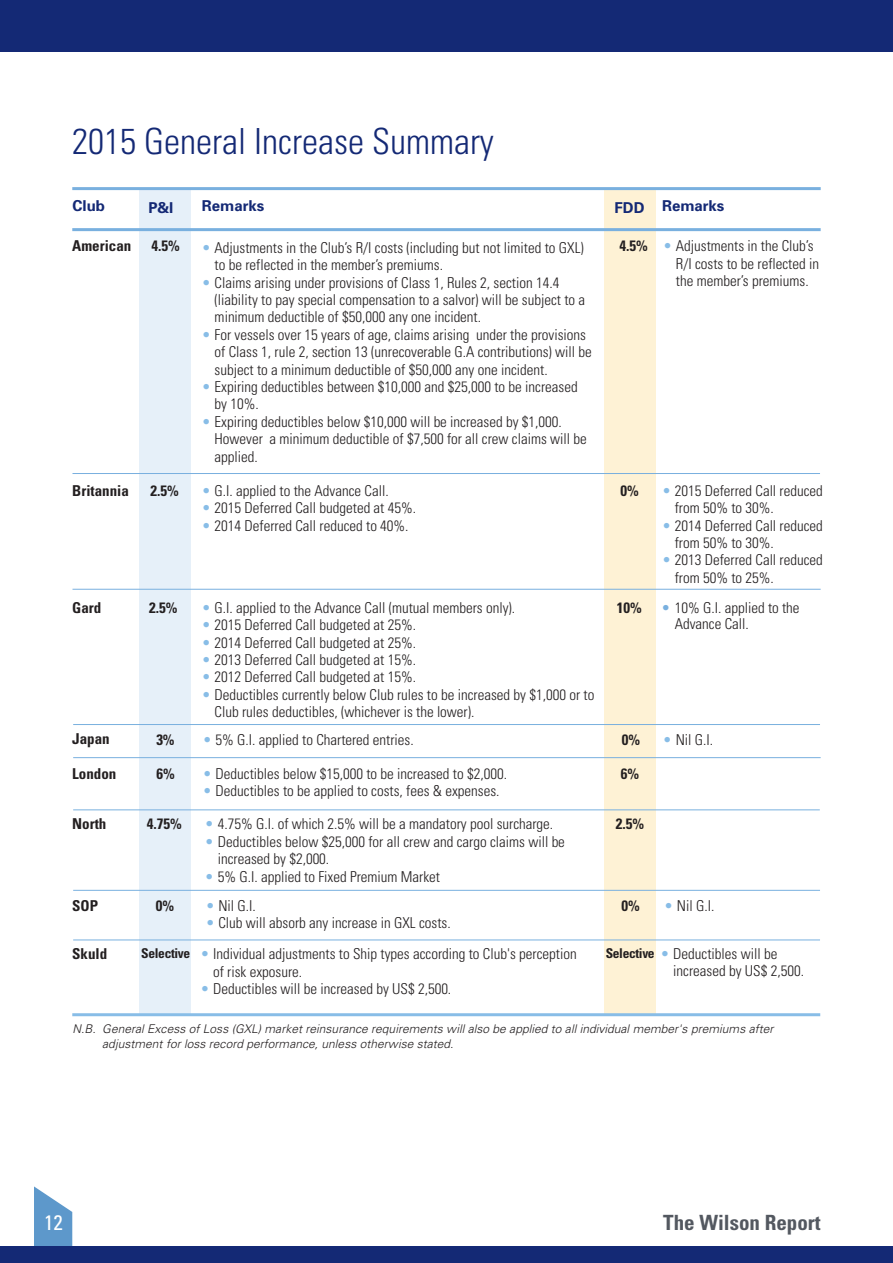
<style>
.page{position:relative;width:893px;height:1263px;background:#fff}
.page>*{position:absolute;margin:0;border:0;box-sizing:border-box;transform-origin:0 0}
.t1{font:300 condensed 36px "Univers";color:#142975}
.t2{font:700 condensed 21px "Univers";color:#535860}
.t3{font:condensed 21px "Univers";color:#fff}
.t4{font:300 condensed 15px/17.4px "Univers";color:#231f20}
.t5{font:700 condensed 15px "Univers";color:#231f20}
.t6{font:700 15px "Univers";color:#142975}
.t7{font:700 condensed 13.5px "Univers";letter-spacing:-.025em;color:#231f20}
.t8{font:italic 300 12px/15px "Univers";letter-spacing:.005em;color:#231f20}
.s1{color:#88bde7}
.s2{font-family:"Trade Gothic";font-stretch:normal;color:#79b0df}
.s3{font-weight:700;font-size:13.5px}
</style>
<div class="page">
<svg style="left:34px;top:1186px;width:38px;height:60px"></svg>
<div style="left:0;top:0;width:893px;height:51px;background:#142975"></div>
<div style="left:0;top:1246px;width:893px;height:17px;background:#142975"></div>
<div style="left:140px;top:189px;width:51px;height:825px;background:#e6f0f9"></div>
<div style="left:605px;top:190px;width:51px;height:824px;background:#fef2d5"></div>
<hr style="left:72px;top:1013px;width:748px;height:3px;background:#88bde7">
<hr style="left:72px;top:187px;width:749px;height:3px;background:#79b0df">
<hr style="left:72px;top:228px;width:749px;height:3px;background:#79b0df">
<hr style="left:73px;top:939px;width:747px;height:1px;background:#79b0df">
<hr style="left:73px;top:890px;width:747px;height:1px;background:#79b0df">
<hr style="left:73px;top:809px;width:747px;height:1px;background:#79b0df">
<hr style="left:73px;top:757px;width:748px;height:1px;background:#79b0df">
<hr style="left:73px;top:724px;width:747px;height:1px;background:#79b0df">
<hr style="left:72px;top:473px;width:748px;height:1px;background:#79b0df">
<hr style="left:72px;top:589px;width:749px;height:1px;background:#79b0df">
<h1 class="t1" style="left:72px;top:128px;width:423px">2015 General Increase Summary</h1>
<p class="t6" style="left:73px;top:201px;width:34px">Club</p>
<p class="t6" style="left:148px;top:202px;width:26px">P&amp;I</p>
<p class="t6" style="left:202px;top:201px;width:64px">Remarks</p>
<p class="t6" style="left:615px;top:201px;width:111px">FDD Remarks</p>
<p class="t5" style="left:72px;top:240px;width:61px">American</p>
<p class="t5" style="left:152px;top:240px;width:30px">4.5%</p>
<p class="t4" style="left:202px;top:240px;width:383px"><span class="s1">•</span> Adjustments in the Club’s R/I costs (including but not limited to GXL)</p>
<p class="t5" style="left:619px;top:240px;width:30px">4.5%</p>
<p class="t4" style="left:215px;top:257px;width:230px">to be reflected in the member’s premiums.</p>
<p class="t4" style="left:215px;top:275px;width:372px;text-indent:-13px"><span class="s1">•</span> Claims arising under provisions of Class 1, Rules 2, section 14.4 (liability to pay special compensation to a salvor) will be subject to a minimum deductible of $50,000 any one incident.</p>
<p class="t4" style="left:215px;top:327px;width:379px;text-indent:-13px"><span class="s1">•</span> For vessels over 15 years of age, claims arising under the provisions of Class 1, rule 2, section 13 (unrecoverable G.A contributions) will be subject to a minimum deductible of $50,000 any one incident.</p>
<p class="t4" style="left:215px;top:379px;width:364px;text-indent:-13px"><span class="s1">•</span> Expiring deductibles between $10,000 and $25,000 to be increased by 10%.</p>
<p class="t4" style="left:215px;top:414px;width:374px;text-indent:-13px"><span class="s1">•</span> Expiring deductibles below $10,000 will be increased by $1,000.<br>However a minimum deductible of $7,500 for all crew claims will be applied.</p>
<p class="t4" style="left:676px;top:239px;width:145px;text-indent:-13px"><span class="s1">•</span> Adjustments in the Club’s<br>R/I costs to be reflected in the member’s premiums.</p>
<p class="t5" style="left:72px;top:485px;width:58px">Britannia</p>
<p class="t5" style="left:151px;top:485px;width:30px">2.5%</p>
<p class="t4" style="left:202px;top:483px;width:188px"><span class="s1">•</span> G.I. applied to the Advance Call.</p>
<p class="t4" style="left:202px;top:500px;width:216px"><span class="s1">•</span> 2015 Deferred Call budgeted at 45%.</p>
<p class="t4" style="left:202px;top:518px;width:208px"><span class="s1">•</span> 2014 Deferred Call reduced to 40%.</p>
<p class="t5" style="left:72px;top:602px;width:31px">Gard</p>
<p class="t5" style="left:149px;top:602px;width:30px">2.5%</p>
<p class="t4" style="left:202px;top:600px;width:315px"><span class="s1">•</span> G.I. applied to the Advance Call (mutual members only).</p>
<p class="t4" style="left:202px;top:617px;width:216px"><span class="s1">•</span> 2015 Deferred Call budgeted at 25%.</p>
<p class="t4" style="left:202px;top:635px;width:216px"><span class="s1">•</span> 2014 Deferred Call budgeted at 25%.</p>
<p class="t4" style="left:202px;top:652px;width:216px"><span class="s1">•</span> 2013 Deferred Call budgeted at 15%.</p>
<p class="t4" style="left:202px;top:670px;width:216px"><span class="s1">•</span> 2012 Deferred Call budgeted at 15%.</p>
<p class="t4" style="left:215px;top:687px;width:381px;text-indent:-13px"><span class="s1">•</span> Deductibles currently below Club rules to be increased by $1,000 or to<br>Club rules deductibles, (whichever is the lower).</p>
<p class="t5" style="left:621px;top:485px;width:20px">0%</p>
<p class="t4" style="left:675px;top:483px;width:150px;text-indent:-13px"><span class="s1">•</span> 2015 Deferred Call reduced from 50% to 30%.</p>
<p class="t4" style="left:675px;top:518px;width:150px;text-indent:-13px"><span class="s1">•</span> 2014 Deferred Call reduced from 50% to 30%.</p>
<p class="t4" style="left:675px;top:553px;width:150px;text-indent:-13px"><span class="s1">•</span> 2013 Deferred Call reduced from 50% to 25%.</p>
<p class="t5" style="left:617px;top:602px;width:26px">10%</p>
<p class="t4" style="left:675px;top:600px;width:126px;line-height:16.5px;text-indent:-13px"><span class="s2">•</span> 10% G.I. applied to the<br>Advance Call.</p>
<p class="t5" style="left:72px;top:733px;width:39px">Japan</p>
<p class="t5" style="left:156px;top:734px;width:20px">3%</p>
<p class="t4" style="left:203px;top:732px;width:212px"><span class="s1">•</span> 5% G.I. applied to Chartered entries.</p>
<p class="t5" style="left:622px;top:734px;width:20px">0%</p>
<p class="t4" style="left:663px;top:732px;width:52px"><span class="s1">•</span> Nil G.I.</p>
<p class="t5" style="left:72px;top:768px;width:46px">London</p>
<p class="t5" style="left:157px;top:768px;width:20px">6%</p>
<p class="t4" style="left:203px;top:766px;width:306px"><span class="s1">•</span> Deductibles below $15,000 to be increased to $2,000.</p>
<p class="t4" style="left:203px;top:783px;width:298px"><span class="s1">•</span> Deductibles to be applied to costs, fees &amp; expenses.</p>
<p class="t5" style="left:72px;top:818px;width:36px">North</p>
<p class="t5" style="left:147px;top:818px;width:36px">4.75%</p>
<p class="t4" style="left:205px;top:817px;width:350px"><span class="s1">•</span> 4.75% G.I. of which 2.5% will be a mandatory pool surcharge.</p>
<p class="t4" style="left:218px;top:834px;width:349px;text-indent:-13px"><span class="s1">•</span> Deductibles below $25,000 for all crew and cargo claims will be increased by $2,000.</p>
<p class="t4" style="left:205px;top:869px;width:237px"><span class="s1">•</span> 5% G.I. applied to Fixed Premium Market</p>
<p class="t5" style="left:72px;top:900px;width:27px">SOP</p>
<p class="t5" style="left:156px;top:900px;width:20px">0%</p>
<p class="t4" style="left:206px;top:898px;width:52px"><span class="s1">•</span> Nil G.I.</p>
<p class="t4" style="left:206px;top:915px;width:247px"><span class="s1">•</span> Club will absorb any increase in GXL costs.</p>
<p class="t5" style="left:72px;top:948px;width:36px">Skuld</p>
<p class="t4" style="left:213px;top:947px;width:365px;text-indent:-72px"><span class="s3">Selective</span> <span class="s1">•</span> Individual adjustments to Ship types according to Club's perception of risk exposure.</p>
<p class="t4" style="left:200px;top:981px;width:252px"><span class="s1">•</span> Deductibles will be increased by US$ 2,500.</p>
<p class="t5" style="left:621px;top:768px;width:20px">6%</p>
<p class="t5" style="left:616px;top:818px;width:30px">2.5%</p>
<p class="t5" style="left:621px;top:900px;width:20px">0%</p>
<p class="t4" style="left:664px;top:898px;width:52px"><span class="s1">•</span> Nil G.I.</p>
<p class="t7" style="left:606px;top:948px;width:51px">Selective</p>
<p class="t4" style="left:673px;top:946px;width:132px;text-indent:-13px"><span class="s1">•</span> Deductibles will be increased by US$ 2,500.</p>
<p class="t8" style="left:102px;top:1022px;width:673px;text-indent:-30px">N.B. General Excess of Loss (GXL) market reinsurance requirements will also be applied to all individual member's premiums after adjustment for loss record performance, unless otherwise stated.</p>
<h2 class="t3" style="left:44px;top:1215px;width:20px">12</h2>
<h2 class="t2" style="left:663px;top:1215px;width:159px">The Wilson Report</h2>
</div>
